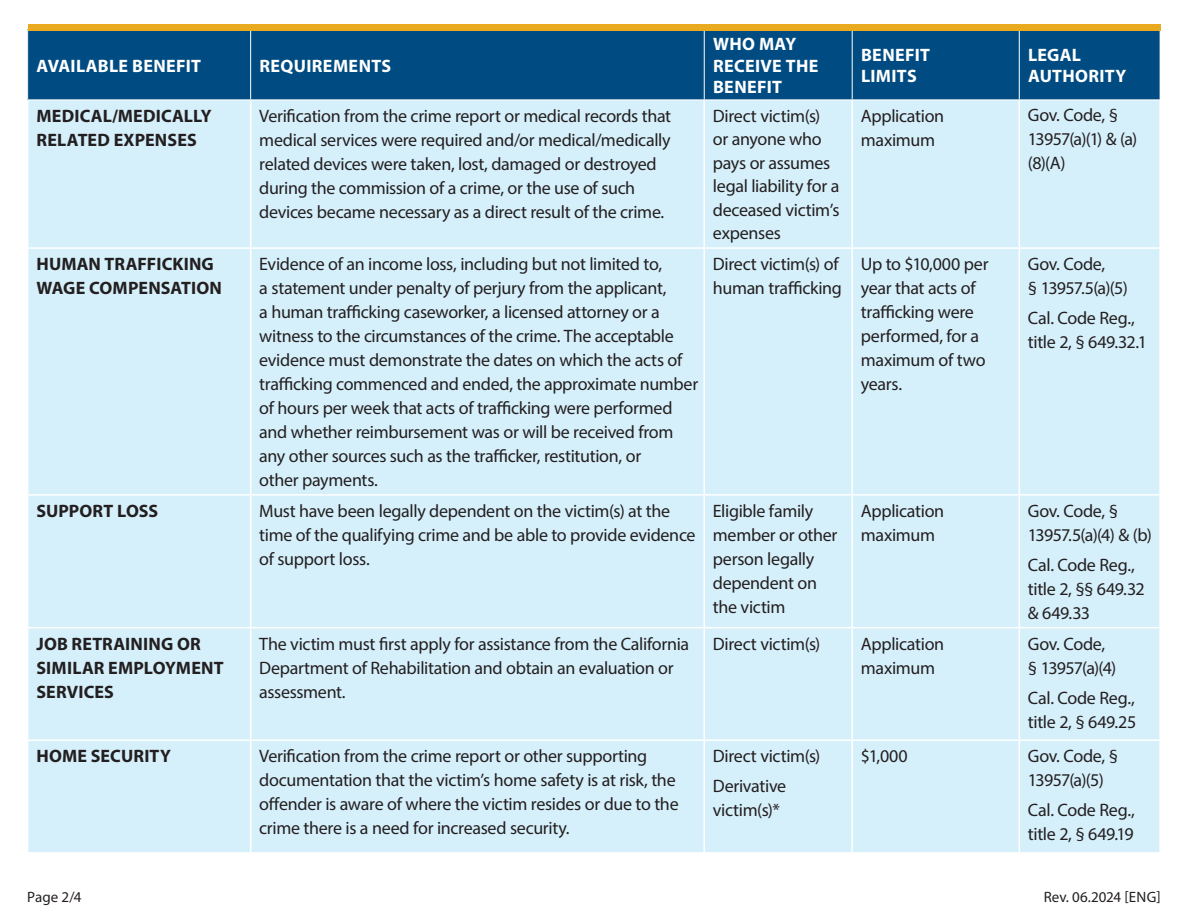
<style>
.page{position:relative;width:1188px;height:918px;background:#fff}
.page>*{position:absolute;margin:0;border:0;box-sizing:border-box;transform-origin:0 0}
.t1{font:18px/24px "Myriad Pro";letter-spacing:-.02em;color:#231f20}
.t2{font:700 18px/24px "Myriad Pro";letter-spacing:.01em;color:#231f20}
.t3{font:700 18px/21.6px "Myriad Pro";letter-spacing:.02em;color:#fff}
.t4{font:15px "Myriad Pro";color:#231f20}
</style>
<div class="page">
<div style="left:251px;top:100px;width:453px;height:148px;background:#d6f0fb"></div>
<div style="left:251px;top:248px;width:453px;height:247px;background:#d6f0fb"></div>
<div style="left:251px;top:495px;width:453px;height:133px;background:#d6f0fb"></div>
<div style="left:251px;top:740px;width:453px;height:113px;background:#d6f0fb"></div>
<div style="left:251px;top:628px;width:453px;height:112px;background:#d6f0fb"></div>
<div style="left:28px;top:740px;width:223px;height:113px;background:#d6f0fb"></div>
<div style="left:28px;top:628px;width:223px;height:112px;background:#d6f0fb"></div>
<hr style="left:27px;top:740px;width:224px;height:1px;background:#fff">
<div style="left:704px;top:740px;width:148px;height:113px;background:#d6f0fb"></div>
<div style="left:704px;top:628px;width:148px;height:112px;background:#d6f0fb"></div>
<hr style="left:251px;top:740px;width:453px;height:1px;background:#fff">
<div style="left:852px;top:740px;width:167px;height:113px;background:#d6f0fb"></div>
<div style="left:852px;top:628px;width:167px;height:112px;background:#d6f0fb"></div>
<hr style="left:704px;top:740px;width:148px;height:1px;background:#fff">
<div style="left:1019px;top:740px;width:141px;height:113px;background:#d6f0fb"></div>
<div style="left:1019px;top:628px;width:141px;height:112px;background:#d6f0fb"></div>
<hr style="left:852px;top:740px;width:167px;height:1px;background:#fff">
<hr style="left:1019px;top:740px;width:142px;height:1px;background:#fff">
<div style="left:28px;top:495px;width:223px;height:133px;background:#d6f0fb"></div>
<div style="left:28px;top:248px;width:223px;height:247px;background:#d6f0fb"></div>
<hr style="left:27px;top:494px;width:224px;height:2px;background:#fff">
<div style="left:704px;top:495px;width:148px;height:133px;background:#d6f0fb"></div>
<div style="left:704px;top:248px;width:148px;height:247px;background:#d6f0fb"></div>
<hr style="left:251px;top:494px;width:453px;height:2px;background:#fff">
<div style="left:852px;top:495px;width:167px;height:133px;background:#d6f0fb"></div>
<div style="left:852px;top:248px;width:167px;height:247px;background:#d6f0fb"></div>
<hr style="left:704px;top:494px;width:148px;height:2px;background:#fff">
<div style="left:1019px;top:495px;width:141px;height:133px;background:#d6f0fb"></div>
<div style="left:1019px;top:248px;width:141px;height:247px;background:#d6f0fb"></div>
<hr style="left:852px;top:494px;width:167px;height:2px;background:#fff">
<hr style="left:1019px;top:494px;width:142px;height:2px;background:#fff">
<div style="left:1019px;top:100px;width:141px;height:148px;background:#d6f0fb"></div>
<hr style="left:1159px;top:100px;width:2px;height:147px;background:#fff">
<hr style="left:1159px;top:249px;width:2px;height:245px;background:#fff">
<hr style="left:1159px;top:496px;width:2px;height:131px;background:#fff">
<hr style="left:1159px;top:628px;width:2px;height:112px;background:#fff">
<hr style="left:1159px;top:741px;width:2px;height:111px;background:#fff">
<div style="left:28px;top:100px;width:223px;height:148px;background:#d6f0fb"></div>
<hr style="left:1019px;top:247px;width:142px;height:2px;background:#fff">
<hr style="left:27px;top:247px;width:224px;height:2px;background:#fff">
<div style="left:704px;top:100px;width:148px;height:148px;background:#d6f0fb"></div>
<hr style="left:251px;top:247px;width:453px;height:2px;background:#fff">
<div style="left:852px;top:100px;width:167px;height:148px;background:#d6f0fb"></div>
<hr style="left:704px;top:247px;width:148px;height:2px;background:#fff">
<hr style="left:852px;top:247px;width:167px;height:2px;background:#fff">
<hr style="left:704px;top:628px;width:1px;height:112px;background:#fff">
<hr style="left:704px;top:100px;width:1px;height:147px;background:#fff">
<hr style="left:704px;top:249px;width:1px;height:245px;background:#fff">
<hr style="left:704px;top:496px;width:1px;height:131px;background:#fff">
<hr style="left:704px;top:741px;width:1px;height:111px;background:#fff">
<hr style="left:250px;top:628px;width:1px;height:112px;background:#fff">
<hr style="left:250px;top:100px;width:1px;height:147px;background:#fff">
<hr style="left:250px;top:249px;width:1px;height:245px;background:#fff">
<hr style="left:250px;top:496px;width:1px;height:131px;background:#fff">
<hr style="left:250px;top:741px;width:1px;height:111px;background:#fff">
<hr style="left:27px;top:627px;width:224px;height:1px;background:#fff">
<hr style="left:1019px;top:627px;width:142px;height:1px;background:#fff">
<hr style="left:251px;top:627px;width:453px;height:1px;background:#fff">
<hr style="left:704px;top:627px;width:148px;height:1px;background:#fff">
<hr style="left:852px;top:627px;width:167px;height:1px;background:#fff">
<hr style="left:27px;top:852px;width:224px;height:2px;background:#fff">
<hr style="left:1019px;top:852px;width:142px;height:2px;background:#fff">
<hr style="left:251px;top:852px;width:453px;height:2px;background:#fff">
<hr style="left:704px;top:852px;width:148px;height:2px;background:#fff">
<hr style="left:852px;top:852px;width:167px;height:2px;background:#fff">
<hr style="left:1019px;top:100px;width:1px;height:147px;background:#fff">
<hr style="left:1019px;top:249px;width:1px;height:245px;background:#fff">
<hr style="left:1019px;top:496px;width:1px;height:131px;background:#fff">
<hr style="left:1019px;top:741px;width:1px;height:111px;background:#fff">
<hr style="left:1019px;top:628px;width:1px;height:112px;background:#fff">
<hr style="left:851px;top:100px;width:2px;height:147px;background:#fff">
<hr style="left:851px;top:249px;width:2px;height:245px;background:#fff">
<hr style="left:851px;top:496px;width:2px;height:131px;background:#fff">
<hr style="left:851px;top:741px;width:2px;height:111px;background:#fff">
<hr style="left:851px;top:628px;width:2px;height:112px;background:#fff">
<div style="left:28px;top:30px;width:223px;height:70px;background:#004c82"></div>
<div style="left:251px;top:30px;width:453px;height:70px;background:#004c82"></div>
<div style="left:704px;top:30px;width:148px;height:70px;background:#004c82"></div>
<div style="left:852px;top:30px;width:167px;height:70px;background:#004c82"></div>
<div style="left:1019px;top:30px;width:141px;height:70px;background:#004c82"></div>
<hr style="left:250px;top:30px;width:1px;height:69px;background:#fff">
<hr style="left:704px;top:30px;width:1px;height:69px;background:#fff">
<hr style="left:852px;top:30px;width:1px;height:69px;background:#fff">
<hr style="left:1019px;top:30px;width:1px;height:69px;background:#fff">
<hr style="left:27px;top:99px;width:224px;height:1px;background:#fff">
<hr style="left:251px;top:99px;width:453px;height:1px;background:#fff">
<hr style="left:704px;top:99px;width:148px;height:1px;background:#fff">
<hr style="left:852px;top:99px;width:167px;height:1px;background:#fff">
<hr style="left:1019px;top:99px;width:142px;height:1px;background:#fff">
<div style="left:28px;top:24px;width:1133px;height:7px;background:#eaaa20"></div>
<p class="t3" style="left:36px;top:54px;width:166px">AVAILABLE BENEFIT</p>
<p class="t3" style="left:259px;top:54px;width:133px">REQUIREMENTS</p>
<p class="t3" style="left:713px;top:32px;width:107px">WHO MAY<br>RECEIVE THE<br>BENEFIT</p>
<p class="t3" style="left:861px;top:43px;width:71px">BENEFIT<br>LIMITS</p>
<p class="t3" style="left:1028px;top:43px;width:100px">LEGAL<br>AUTHORITY</p>
<p class="t2" style="left:36px;top:103px;width:177px">MEDICAL/MEDICALLY<br>RELATED EXPENSES</p>
<p class="t1" style="left:259px;top:103px;width:413px">Verifcation from the crime report or medical records that medical services were required and/or medical/medically related devices were taken, lost, damaged or destroyed during the commission of a crime, or the use of such devices became necessary as a direct result of the crime.</p>
<p class="t1" style="left:713px;top:103px;width:128px;line-height:23.5px">Direct victim(s) or anyone who pays or assumes legal liability for a deceased victim’s expenses</p>
<p class="t1" style="left:861px;top:103px;width:85px">Application maximum</p>
<p class="t1" style="left:1028px;top:103px;width:111px">Gov. Code, §<br>13957(a)(1) &amp; (a) (8)(A)</p>
<p class="t2" style="left:36px;top:252px;width:187px">HUMAN TRAFFICKING<br>WAGE COMPENSATION</p>
<p class="t1" style="left:259px;top:252px;width:440px">Evidence of an income loss, including but not limited to,<br>a statement under penalty of perjury from the applicant,<br>a human trafcking caseworker, a licensed attorney or a witness to the circumstances of the crime. The acceptable evidence must demonstrate the dates on which the acts of trafcking commenced and ended, the approximate number of hours per week that acts of trafcking were performed and whether reimbursement was or will be received from any other sources such as the trafcker, restitution, or<br>other payments.</p>
<p class="t1" style="left:713px;top:252px;width:131px">Direct victim(s) of human trafcking</p>
<p class="t1" style="left:861px;top:252px;width:129px">Up to $10,000 per year that acts of trafcking were performed, for a maximum of two years.</p>
<p class="t1" style="left:1028px;top:252px;width:101px">Gov. Code,<br>§ 13957.5(a)(5)</p>
<p class="t1" style="left:1028px;top:306px;width:121px">Cal. Code Reg., title 2, § 649.32.1</p>
<p class="t2" style="left:36px;top:498px;width:123px">SUPPORT LOSS</p>
<p class="t1" style="left:259px;top:499px;width:438px">Must have been legally dependent on the victim(s) at the time of the qualifying crime and be able to provide evidence of support loss.</p>
<p class="t1" style="left:713px;top:499px;width:126px">Eligible family member or other person legally dependent on the victim</p>
<p class="t1" style="left:861px;top:499px;width:85px">Application maximum</p>
<p class="t1" style="left:1028px;top:499px;width:126px">Gov. Code, §<br>13957.5(a)(4) &amp; (b)</p>
<p class="t1" style="left:1028px;top:553px;width:118px">Cal. Code Reg., title 2, §§ 649.32 &amp; 649.33</p>
<p class="t2" style="left:36px;top:631px;width:189px">JOB RETRAINING OR<br>SIMILAR EMPLOYMENT<br>SERVICES</p>
<p class="t1" style="left:259px;top:631px;width:432px">The victim must frst apply for assistance from the California<br>Department of Rehabilitation and obtain an evaluation or assessment.</p>
<p class="t1" style="left:713px;top:631px;width:109px">Direct victim(s)</p>
<p class="t1" style="left:861px;top:631px;width:85px">Application maximum</p>
<p class="t1" style="left:1028px;top:631px;width:90px">Gov. Code, § 13957(a)(4)</p>
<p class="t1" style="left:1028px;top:685px;width:110px">Cal. Code Reg., title 2, § 649.25</p>
<p class="t2" style="left:36px;top:744px;width:136px">HOME SECURITY</p>
<p class="t1" style="left:259px;top:744px;width:421px">Verifcation from the crime report or other supporting documentation that the victim’s home safety is at risk, the ofender is aware of where the victim resides or due to the crime there is a need for increased security.</p>
<p class="t1" style="left:713px;top:741px;width:109px;line-height:30px">Direct victim(s)<br>Derivative</p>
<p class="t1" style="left:713px;top:798px;width:68px">victim(s)*</p>
<p class="t1" style="left:861px;top:744px;width:48px">$1,000</p>
<p class="t1" style="left:1028px;top:744px;width:92px">Gov. Code, §<br>13957(a)(5)</p>
<p class="t1" style="left:1028px;top:798px;width:108px">Cal. Code Reg., title 2, § 649.19</p>
<p class="t4" style="left:27px;top:888px;width:56px">Page 2/4</p>
<p class="t4" style="left:1044px;top:888px;width:119px">Rev. 06.2024 [ENG]</p>
</div>
